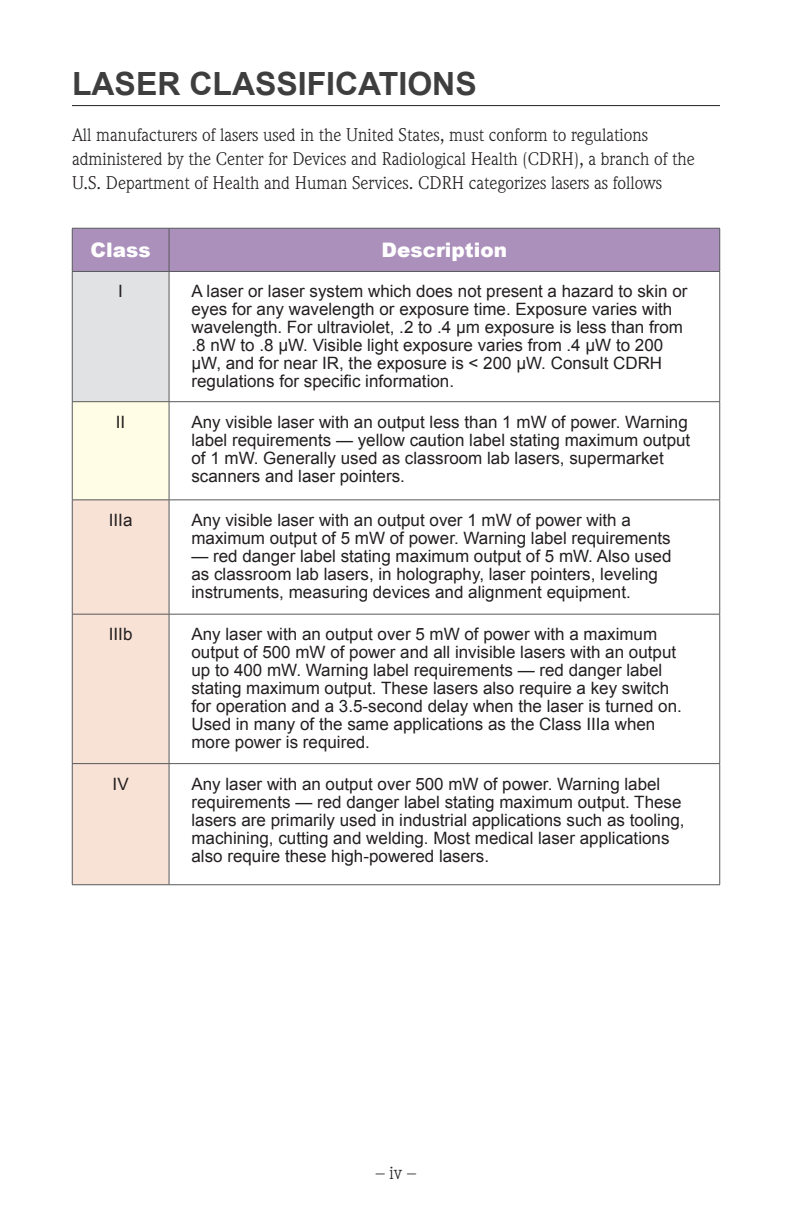
<style>
.page{position:relative;width:792px;height:1224px;background:#fff}
.page>*{position:absolute;margin:0;border:0;box-sizing:border-box;transform-origin:0 0}
.subHEAD{font:700 32px "Arial";color:#3e3e3f}
.tableHEADER{font:900 20px "Arial";color:#fff}
.bodyTYPE{font:18px/24px "Weidemann ITC Std";color:#231f20}
.tableTEXT{font:17px/18px "Arial";color:#231f20}
</style>
<div class="page">
<hr style="left:72px;top:105px;width:648px;height:1px;background:#231f20">
<div style="left:73px;top:229px;width:646px;height:42px;background:#ab90bc"></div>
<div style="left:72px;top:271px;width:97px;height:131px;background:#e1e2e4"></div>
<div style="left:72px;top:402px;width:97px;height:98px;background:#fffde5"></div>
<div style="left:73px;top:501px;width:96px;height:383px;background:#f8e1d5"></div>
<hr style="left:72px;top:228px;width:97px;height:1px;background:#57585a">
<hr style="left:72px;top:229px;width:1px;height:42px;background:#57585a">
<hr style="left:169px;top:228px;width:551px;height:1px;background:#57585a">
<hr style="left:169px;top:229px;width:1px;height:42px;background:#57585a">
<hr style="left:719px;top:229px;width:1px;height:42px;background:#57585a">
<hr style="left:72px;top:271px;width:97px;height:1px;background:#57585a">
<hr style="left:72px;top:272px;width:1px;height:129px;background:#57585a">
<hr style="left:169px;top:271px;width:551px;height:1px;background:#57585a">
<hr style="left:169px;top:272px;width:1px;height:129px;background:#57585a">
<hr style="left:719px;top:272px;width:1px;height:129px;background:#57585a">
<hr style="left:72px;top:401px;width:97px;height:1px;background:#57585a">
<hr style="left:72px;top:402px;width:1px;height:98px;background:#57585a">
<hr style="left:169px;top:401px;width:551px;height:1px;background:#57585a">
<hr style="left:169px;top:402px;width:1px;height:98px;background:#57585a">
<hr style="left:719px;top:402px;width:1px;height:98px;background:#57585a">
<hr style="left:72px;top:500px;width:97px;height:1px;background:#57585a">
<hr style="left:72px;top:500px;width:1px;height:114px;background:#57585a">
<hr style="left:169px;top:500px;width:551px;height:1px;background:#57585a">
<hr style="left:169px;top:500px;width:1px;height:114px;background:#57585a">
<hr style="left:719px;top:500px;width:1px;height:114px;background:#57585a">
<hr style="left:72px;top:614px;width:97px;height:1px;background:#57585a">
<hr style="left:72px;top:614px;width:1px;height:149px;background:#57585a">
<hr style="left:169px;top:614px;width:551px;height:1px;background:#57585a">
<hr style="left:169px;top:614px;width:1px;height:149px;background:#57585a">
<hr style="left:719px;top:614px;width:1px;height:149px;background:#57585a">
<hr style="left:72px;top:763px;width:97px;height:1px;background:#57585a">
<hr style="left:72px;top:764px;width:1px;height:120px;background:#57585a">
<hr style="left:169px;top:763px;width:551px;height:1px;background:#57585a">
<hr style="left:169px;top:764px;width:1px;height:120px;background:#57585a">
<hr style="left:719px;top:764px;width:1px;height:120px;background:#57585a">
<hr style="left:72px;top:884px;width:97px;height:1px;background:#57585a">
<hr style="left:169px;top:884px;width:551px;height:1px;background:#57585a">
<p class="subHEAD" style="left:72px;top:63px;width:406px">LASER CLASSIFICATIONS</p>
<p class="bodyTYPE" style="left:72px;top:122px;width:624px">All manufacturers of lasers used in the United States, must conform to regulations administered by the Center for Devices and Radiological Health (CDRH), a branch of the<br>U.S. Department of Health and Human Services. CDRH categorizes lasers as follows</p>
<p class="tableHEADER" style="left:91px;top:235px;width:62px">Class</p>
<p class="tableHEADER" style="left:382px;top:235px;width:127px">Description</p>
<p class="tableTEXT" style="left:118px;top:283px;width:6px">I</p>
<p class="tableTEXT" style="left:191px;top:283px;width:498px">A laser or laser system which does not present a hazard to skin or eyes for any wavelength or exposure time. Exposure varies with wavelength. For ultraviolet, .2 to .4 µm exposure is less than from .8 nW to .8 µW. Visible light exposure varies from .4 µW to 200 µW, and for near IR, the exposure is &lt; 200 µW. Consult CDRH regulations for specific information.</p>
<p class="tableTEXT" style="left:116px;top:413px;width:11px">II</p>
<p class="tableTEXT" style="left:191px;top:413px;width:500px">Any visible laser with an output less than 1 mW of power. Warning label requirements — yellow caution label stating maximum output of 1 mW. Generally used as classroom lab lasers, supermarket scanners and laser pointers.</p>
<p class="tableTEXT" style="left:109px;top:511px;width:25px">IIIa</p>
<p class="tableTEXT" style="left:191px;top:511px;width:481px">Any visible laser with an output over 1 mW of power with a maximum output of 5 mW of power. Warning label requirements</p>
<p class="tableTEXT" style="left:191px;top:547px;width:482px">— red danger label stating maximum output of 5 mW. Also used as classroom lab lasers, in holography, laser pointers, leveling instruments, measuring devices and alignment equipment.</p>
<p class="tableTEXT" style="left:109px;top:625px;width:25px">IIIb</p>
<p class="tableTEXT" style="left:191px;top:625px;width:492px">Any laser with an output over 5 mW of power with a maximum output of 500 mW of power and all invisible lasers with an output up to 400 mW. Warning label requirements — red danger label stating maximum output. These lasers also require a key switch for operation and a 3.5-second delay when the laser is turned on.<br>Used in many of the same applications as the Class IIIa when more power is required.</p>
<p class="tableTEXT" style="left:113px;top:775px;width:18px">IV</p>
<p class="tableTEXT" style="left:191px;top:775px;width:495px">Any laser with an output over 500 mW of power. Warning label requirements — red danger label stating maximum output. These lasers are primarily used in industrial applications such as tooling, machining, cutting and welding. Most medical laser applications also require these high-powered lasers.</p>
<p class="bodyTYPE" style="left:376px;top:1160px;width:42px">– iv –</p>
</div>
